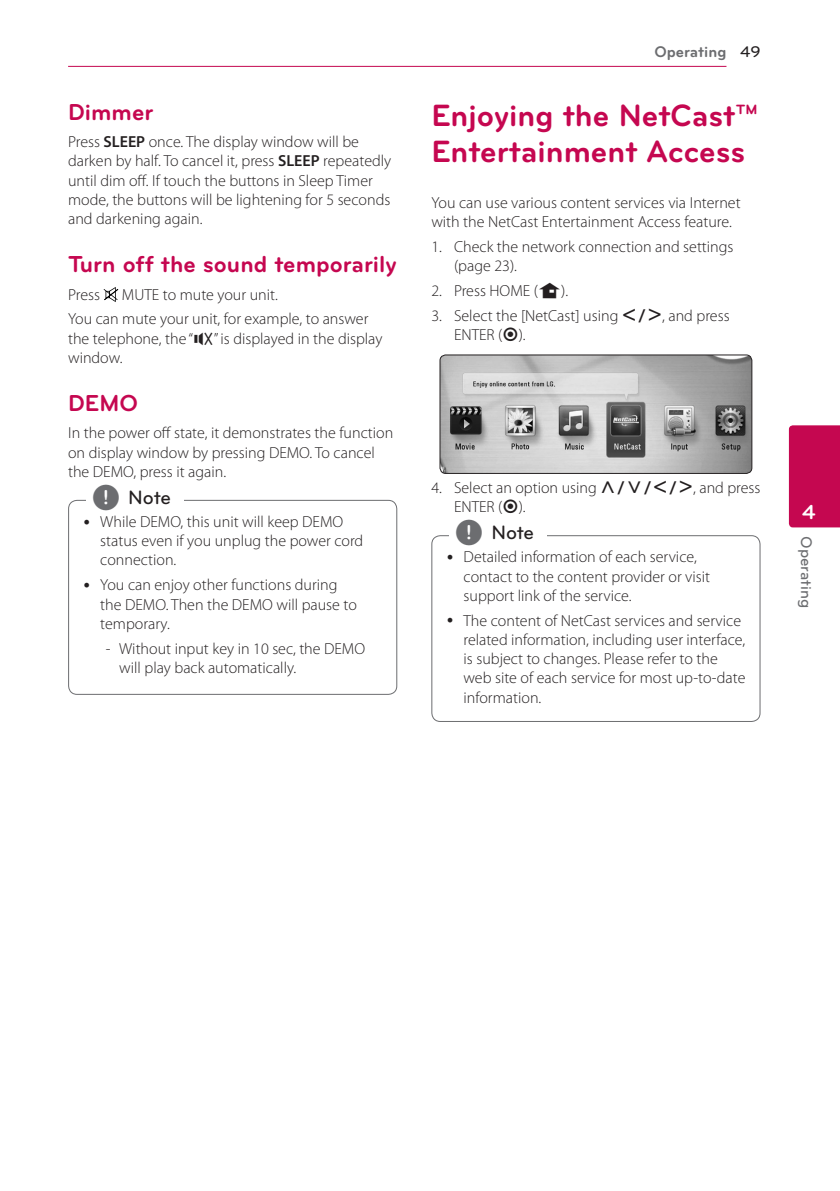
<style>
.page{position:relative;width:840px;height:1191px;background:#fff}
.page>*{position:absolute;margin:0;border:0;box-sizing:border-box;transform-origin:0 0}
.Title_1{font:700 32px/36px "Bryant LG";color:#c50750}
.Title_2{font:700 24px "Bryant LG";color:#c50750}
.t1{font:700 21px "Bryant LG";color:#fff}
.t2{font:500 20px "Bryant LG";letter-spacing:-.01em;color:#231f20}
.Content_text_Light{font:300 16px/19.2px "Myriad Pro";color:#231f20}
.Content_text_Num{font:300 16px/19.2px "Myriad Pro";color:#231f20}
.t3{font:700 16px "Bryant LG";color:#6c6d70}
.t4{font:500 16px "Bryant LG";color:#6c6d70}
.s1{font-weight:600}
.s2{font-family:"UPSYS Common";font-weight:400}
.s3{font-family:"UPSYS Common";font-weight:400;font-size:30px;color:#6c6d70}
.s4{font-weight:500;color:#231f20}
</style>
<div class="page">
<hr style="left:68px;top:66px;width:658px;height:1px;background:#c50750">
<div style="left:788px;top:425px;width:51px;height:102px;background:#c50750"></div>
<svg style="left:103px;top:287px;width:15px;height:15px"></svg>
<div style="left:68px;top:500px;width:329px;height:195px;border:1px solid #6c6d70;border-radius:9px"></div>
<div style="left:86px;top:494px;width:97px;height:20px;background:#fff"></div>
<img style="left:441px;top:355px;width:310px;height:118px">
<div style="left:439px;top:354px;width:313px;height:120px;border:1px solid #231f20;border-radius:6px"></div>
<div style="left:431px;top:535px;width:329px;height:187px;border:1px solid #6c6d70;border-radius:9px"></div>
<div style="left:449px;top:529px;width:97px;height:20px;background:#fff"></div>
<p class="Title_2" style="left:68px;top:97px;width:87px">Dimmer</p>
<p class="Content_text_Light" style="left:68px;top:132px;width:324px">Press <span class="s1">SLEEP</span> once. The display window will be darken by half. To cancel it, press <span class="s1">SLEEP</span> repeatedly until dim off. If touch the buttons in Sleep Timer mode, the buttons will be lightening for 5 seconds and darkening again.</p>
<p class="Title_2" style="left:68px;top:250px;width:330px">Turn off the sound temporarily</p>
<p class="Content_text_Light" style="left:68px;top:284px;width:33px">Press</p>
<p class="Content_text_Light" style="left:122px;top:284px;width:157px">MUTE to mute your unit.</p>
<p class="Content_text_Light" style="left:68px;top:309px;width:316px">You can mute your unit, for example, to answer the telephone, the “<span class="s2">q</span>”is displayed in the display window.</p>
<p class="Title_2" style="left:68px;top:388px;width:71px">DEMO</p>
<p class="Content_text_Light" style="left:68px;top:423px;width:326px">In the power off state, it demonstrates the function on display window by pressing DEMO. To cancel the DEMO, press it again.</p>
<p class="Content_text_Light" style="left:100px;top:512px;width:264px">While DEMO, this unit will keep DEMO status even if you unplug the power cord connection.</p>
<p class="Content_text_Light" style="left:100px;top:575px;width:258px">You can enjoy other functions during the DEMO. Then the DEMO will pause to temporary.</p>
<p class="Content_text_Light" style="left:119px;top:638px;width:247px;text-indent:-13px">- Without input key in 10 sec, the DEMO will play back automatically.</p>
<p class="t2" style="left:92px;top:485px;width:81px"><span class="s3">,</span> Note</p>
<p class="t3" style="left:654px;top:42px;width:108px">Operating <span class="s4">49</span></p>
<p class="Title_1" style="left:431px;top:97px;width:329px">Enjoying the NetCast™<br>Entertainment Access</p>
<p class="Content_text_Light" style="left:431px;top:192px;width:311px">You can use various content services via Internet with the NetCast Entertainment Access feature.</p>
<p class="Content_text_Num" style="left:454px;top:236px;width:281px;text-indent:-23px">1. Check the network connection and settings (page 23).</p>
<p class="Content_text_Num" style="left:431px;top:281px;width:138px">2. Press HOME (<span class="s2">n</span>).</p>
<p class="Content_text_Num" style="left:454px;top:305px;width:277px;text-indent:-23px">3. Select the [NetCast] using <span class="s2">A/D</span>, and press<br>ENTER (<span class="s2">b</span>).</p>
<p class="Content_text_Num" style="left:454px;top:478px;width:308px;text-indent:-23px">4. Select an option using <span class="s2">W/S/A/D</span>, and press<br>ENTER (<span class="s2">b</span>).</p>
<p class="Content_text_Light" style="left:463px;top:547px;width:248px">Detailed information of each service, contact to the content provider or visit support link of the service.</p>
<p class="Content_text_Light" style="left:463px;top:610px;width:283px">The content of NetCast services and service related information, including user interface, is subject to changes. Please refer to the web site of each service for most up-to-date information.</p>
<p class="t2" style="left:454px;top:520px;width:81px"><span class="s3">,</span> Note</p>
<h3 class="t1" style="left:801px;top:499px;width:15px">4</h3>
<p class="t4" style="left:815px;top:536px;width:73px;rotate:90deg">Operating</p>
</div>
